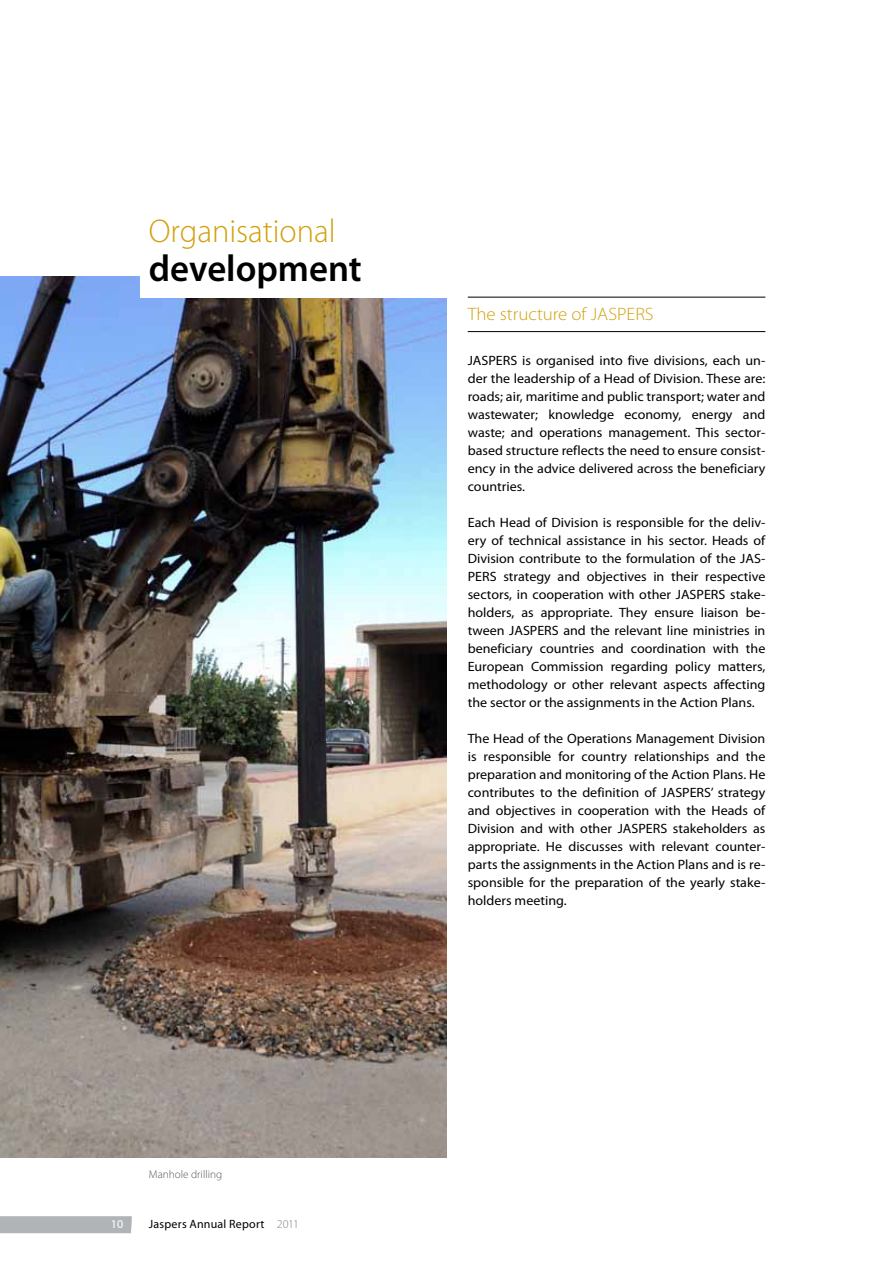
<style>
.page{position:relative;width:893px;height:1263px;background:#fff}
.page>*{position:absolute;margin:0;border:0;box-sizing:border-box;transform-origin:0 0}
.t1{font:600 37.5px "Myriad Pro";color:#000}
.t2{font:300 33px "Myriad Pro";color:#d1a10d}
.t3{font:300 18px "Myriad Pro";color:#d1a10d;scale:1.05 1}
.t4{font:13.5px/18px "Myriad Pro";color:#000;text-align:justify;scale:1.04 1}
.t5{font:12px "Myriad Pro";letter-spacing:.02em;color:#000}
.t6{font:12px "Myriad Pro";color:#fff}
.t7{font:300 11.25px "Myriad Pro";color:#58595b}
.s1{font-weight:300;color:#808285}
</style>
<div class="page">
<div style="left:0;top:1216px;width:132px;height:17px;background:#b1b4b6"></div>
<img style="left:0;top:276px;width:446px;height:881px">
<div style="left:140px;top:217px;width:634px;height:81px;background:#fff"></div>
<hr style="left:468px;top:297px;width:297px;height:1px;background:#000">
<hr style="left:468px;top:331px;width:297px;height:1px;background:#000">
<h2 class="t2" style="left:149px;top:212px;width:188px">Organisational</h2>
<h1 class="t1" style="left:149px;top:247px;width:215px">development</h1>
<p class="t7" style="left:149px;top:1168px;width:75px">Manhole drilling</p>
<p class="t6" style="left:111px;top:1217px;width:14px">10</p>
<p class="t5" style="left:149px;top:1217px;width:152px">Jaspers Annual Report <span class="s1">2011</span></p>
<h3 class="t3" style="left:468px;top:304px;width:179px">The structure of JASPERS</h3>
<p class="t4" style="left:468px;top:352px;width:288px">JASPERS is organised into five divisions, each un&shy;der the leadership of a Head of Division. These are: roads; air, maritime and public transport; water and wastewater; knowledge economy, energy and waste; and operations management. This sector&shy;based structure reflects the need to ensure consist&shy;ency in the advice delivered across the beneficiary countries.</p>
<p class="t4" style="left:468px;top:514px;width:288px">Each Head of Division is responsible for the deliv&shy;ery of technical assistance in his sector. Heads of Division contribute to the formulation of the JAS-PERS strategy and objectives in their respective sectors, in cooperation with other JASPERS stake&shy;holders, as appropriate. They ensure liaison be&shy;tween JASPERS and the relevant line ministries in beneficiary countries and coordination with the European Commission regarding policy matters, methodology or other relevant aspects affecting the sector or the assignments in the Action Plans.</p>
<p class="t4" style="left:468px;top:730px;width:288px">The Head of the Operations Management Division is responsible for country relationships and the preparation and monitoring of the Action Plans. He contributes to the definition of JASPERS’ strategy and objectives in cooperation with the Heads of Division and with other JASPERS stakeholders as appropriate. He discusses with relevant counter&shy;parts the assignments in the Action Plans and is re&shy;sponsible for the preparation of the yearly stake&shy;holders meeting.</p>
</div>
